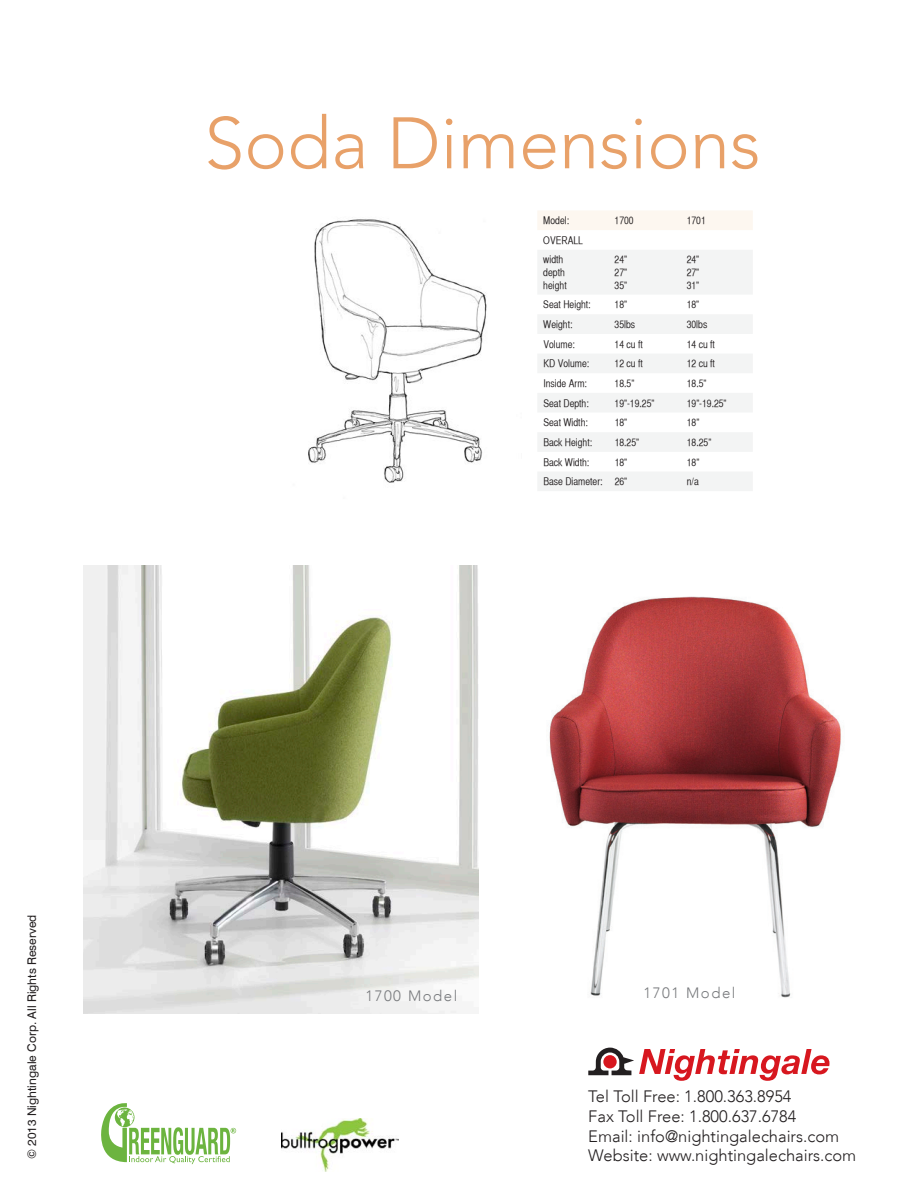
<style>
.page{position:relative;width:918px;height:1188px;background:#fff}
.page>*{position:absolute;margin:0;border:0;box-sizing:border-box;transform-origin:0 0}
.t1{font:300 72px "Avenir LT";color:#e8a169}
.t2{font:300 16.5px "Avenir LT";color:#231f20}
.t3{font:300 15px "Avenir LT";letter-spacing:.1em;color:#787a7d}
.t4{font:12px "Swiss 721 BT";color:#231f20}
.t5{font:10.5px/12.6px "Helvetica CY Plain";color:#231f20}
</style>
<div class="page">
<svg style="left:588px;top:1048px;width:241px;height:33px"></svg>
<div style="left:537px;top:211px;width:216px;height:19px;background:#fdf7f0"></div>
<svg style="left:538px;top:250px;width:214px;height:241px;fill:#f3f4f4"></svg>
<img style="left:308px;top:219px;width:179px;height:264px">
<svg style="left:101px;top:1103px;width:135px;height:61px"></svg>
<img style="left:281px;top:1118px;width:118px;height:54px">
<img style="left:549px;top:596px;width:292px;height:402px">
<img style="left:84px;top:565px;width:394px;height:448px">
<p class="t1" style="left:204px;top:101px;width:558px">Soda Dimensions</p>
<p class="t5" style="left:543px;top:214px;width:27px">Model:</p>
<p class="t5" style="left:615px;top:214px;width:21px">1700</p>
<p class="t5" style="left:687px;top:214px;width:21px">1701</p>
<p class="t5" style="left:543px;top:234px;width:41px">OVERALL</p>
<p class="t5" style="left:543px;top:253px;width:23px">width depth</p>
<p class="t5" style="left:543px;top:279px;width:25px">height</p>
<p class="t5" style="left:615px;top:253px;width:14px">24”<br>27”</p>
<p class="t5" style="left:615px;top:279px;width:14px">35”</p>
<p class="t5" style="left:687px;top:253px;width:14px;text-align:justify">24” 27” 31”</p>
<p class="t5" style="left:543px;top:298px;width:49px">Seat Height:</p>
<p class="t5" style="left:615px;top:298px;width:14px">18”</p>
<p class="t5" style="left:687px;top:298px;width:14px">18”</p>
<p class="t5" style="left:543px;top:318px;width:31px">Weight:</p>
<p class="t5" style="left:615px;top:318px;width:22px">35lbs</p>
<p class="t5" style="left:687px;top:318px;width:22px">30lbs</p>
<p class="t5" style="left:543px;top:338px;width:33px">Volume:</p>
<p class="t5" style="left:615px;top:338px;width:30px">14 cu ft</p>
<p class="t5" style="left:687px;top:338px;width:30px">14 cu ft</p>
<p class="t5" style="left:543px;top:357px;width:47px">KD Volume:</p>
<p class="t5" style="left:615px;top:357px;width:30px">12 cu ft</p>
<p class="t5" style="left:687px;top:357px;width:30px">12 cu ft</p>
<p class="t5" style="left:543px;top:377px;width:45px">Inside Arm:</p>
<p class="t5" style="left:615px;top:377px;width:21px">18.5”</p>
<p class="t5" style="left:687px;top:377px;width:21px">18.5”</p>
<p class="t5" style="left:543px;top:397px;width:47px">Seat Depth:</p>
<p class="t5" style="left:615px;top:397px;width:41px">19”-19.25”</p>
<p class="t5" style="left:687px;top:397px;width:41px">19”-19.25”</p>
<p class="t5" style="left:543px;top:416px;width:46px">Seat Width:</p>
<p class="t5" style="left:615px;top:416px;width:14px">18”</p>
<p class="t5" style="left:687px;top:416px;width:14px">18”</p>
<p class="t5" style="left:543px;top:436px;width:50px">Back Height:</p>
<p class="t5" style="left:615px;top:436px;width:26px">18.25”</p>
<p class="t5" style="left:687px;top:436px;width:26px">18.25”</p>
<p class="t5" style="left:543px;top:456px;width:47px">Back Width:</p>
<p class="t5" style="left:615px;top:456px;width:14px">18”</p>
<p class="t5" style="left:687px;top:456px;width:14px">18”</p>
<p class="t5" style="left:543px;top:475px;width:61px">Base Diameter:</p>
<p class="t5" style="left:615px;top:475px;width:14px">26”</p>
<p class="t5" style="left:687px;top:475px;width:13px">n/a</p>
<p class="t4" style="left:25px;top:1159px;width:246px;rotate:-90deg">© 2013 Nightingale Corp. All Rights Reserved</p>
<p class="t3" style="left:365px;top:987px;width:93px">1700 Model</p>
<p class="t3" style="left:644px;top:984px;width:93px">1701 Model</p>
<p class="t2" style="left:588px;top:1087px;width:205px">Tel Toll Free: 1.800.363.8954</p>
<p class="t2" style="left:588px;top:1106px;width:210px">Fax Toll Free: 1.800.637.6784</p>
<p class="t2" style="left:588px;top:1126px;width:252px">Email: info@nightingalechairs.com</p>
<p class="t2" style="left:588px;top:1146px;width:270px">Website: www.nightingalechairs.com</p>
</div>
